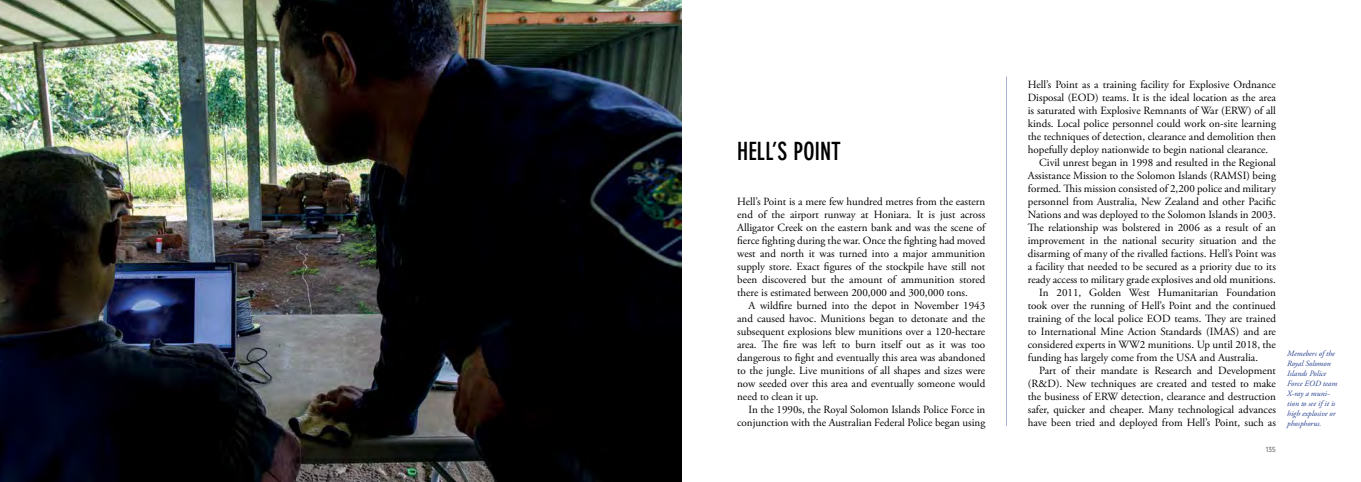
<style>
.page{position:relative;width:1361px;height:482px;background:#fff}
.page>*{position:absolute;margin:0;border:0;box-sizing:border-box;transform-origin:0 0}
.t1{font:700 condensed 24.7px "DIN Neuzeit Grotesk";color:#000}
.t2{font:11px/13px "Adobe Garamond Pro";letter-spacing:-.005em;color:#000;text-align:justify}
.t3{font:italic 8px/10px "Adobe Garamond Pro";color:#25408f}
.t4{font:300 7px "DIN Neuzeit Grotesk Std";color:#636466}
</style>
<div class="page">
<hr style="left:1006px;top:77px;width:1px;height:349px;background:#25408f">
<img style="left:0;top:0;width:681px;height:482px">
<h1 class="t1" style="left:737px;top:136px;width:105px">HELL’S POINT</h1>
<p class="t2" style="left:737px;top:195px;width:251px">Hell’s Point is a mere few hundred metres from the eastern end of the airport runway at Honiara. It is just across Alligator Creek on the eastern bank and was the scene of fierce fighting during the war. Once the fighting had moved west and north it was turned into a major ammunition supply store. Exact figures of the stockpile have still not been discovered but the amount of ammunition stored there is estimated between 200,000 and 300,000 tons.</p>
<p class="t2" style="left:737px;top:299px;width:250px;text-indent:11px">A wildfire burned into the depot in November 1943 and caused havoc. Munitions began to detonate and the subsequent explosions blew munitions over a 120-hectare area. The fire was left to burn itself out as it was too dangerous to fight and eventually this area was abandoned to the jungle. Live munitions of all shapes and sizes were now seeded over this area and eventually someone would need to clean it up.</p>
<p class="t2" style="left:737px;top:403px;width:250px;text-align:right">In the 1990s, the Royal Solomon Islands Police Force in conjunction with the Australian Federal Police began using</p>
<p class="t2" style="left:1028px;top:78px;width:250px">Hell’s Point as a training facility for Explosive Ordnance</p>
<p class="t2" style="left:1028px;top:91px;width:250px">Disposal (EOD) teams. It is the ideal location as the area</p>
<p class="t2" style="left:1028px;top:104px;width:250px">is saturated with Explosive Remnants of War (ERW) of all</p>
<p class="t2" style="left:1028px;top:117px;width:250px">kinds. Local police personnel could work on-site learning</p>
<p class="t2" style="left:1028px;top:130px;width:250px">the techniques of detection, clearance and demolition then</p>
<p class="t2" style="left:1028px;top:143px;width:242px">hopefully deploy nationwide to begin national clearance.</p>
<p class="t2" style="left:1039px;top:156px;width:238px">Civil unrest began in 1998 and resulted in the Regional</p>
<p class="t2" style="left:1028px;top:169px;width:250px">Assistance Mission to the Solomon Islands (RAMSI) being</p>
<p class="t2" style="left:1028px;top:182px;width:250px">formed. This mission consisted of 2,200 police and military</p>
<p class="t2" style="left:1028px;top:195px;width:250px">personnel from Australia, New Zealand and other Pacific</p>
<p class="t2" style="left:1028px;top:208px;width:249px">Nations and was deployed to the Solomon Islands in 2003.</p>
<p class="t2" style="left:1028px;top:221px;width:249px">The relationship was bolstered in 2006 as a result of an</p>
<p class="t2" style="left:1028px;top:234px;width:250px">improvement in the national security situation and the</p>
<p class="t2" style="left:1028px;top:247px;width:250px">disarming of many of the rivalled factions. Hell’s Point was</p>
<p class="t2" style="left:1028px;top:260px;width:250px">a facility that needed to be secured as a priority due to its</p>
<p class="t2" style="left:1028px;top:273px;width:250px">ready access to military grade explosives and old munitions.</p>
<p class="t2" style="left:1039px;top:286px;width:238px">In 2011, Golden West Humanitarian Foundation</p>
<p class="t2" style="left:1028px;top:299px;width:249px">took over the running of Hell’s Point and the continued</p>
<p class="t2" style="left:1028px;top:312px;width:250px">training of the local police EOD teams. They are trained</p>
<p class="t2" style="left:1028px;top:325px;width:250px">to International Mine Action Standards (IMAS) and are</p>
<p class="t2" style="left:1028px;top:338px;width:250px">considered experts in WW2 munitions. Up until 2018, the</p>
<p class="t2" style="left:1028px;top:351px;width:232px">funding has largely come from the USA and Australia.</p>
<p class="t2" style="left:1039px;top:364px;width:238px">Part of their mandate is Research and Development</p>
<p class="t2" style="left:1028px;top:377px;width:250px">(R&amp;D). New techniques are created and tested to make</p>
<p class="t2" style="left:1028px;top:390px;width:250px">the business of ERW detection, clearance and destruction</p>
<p class="t2" style="left:1028px;top:403px;width:250px">safer, quicker and cheaper. Many technological advances</p>
<p class="t2" style="left:1028px;top:416px;width:250px">have been tried and deployed from Hell’s Point, such as</p>
<p class="t4" style="left:1265px;top:445px;width:12px">135</p>
<p class="t3" style="left:1287px;top:349px;width:52px">Memebers of the<br>Royal Solomon<br>Islands Police<br>Force EOD team<br>X-ray a muni&shy;tion to see if it is high explosive or phosphorus.</p>
</div>
